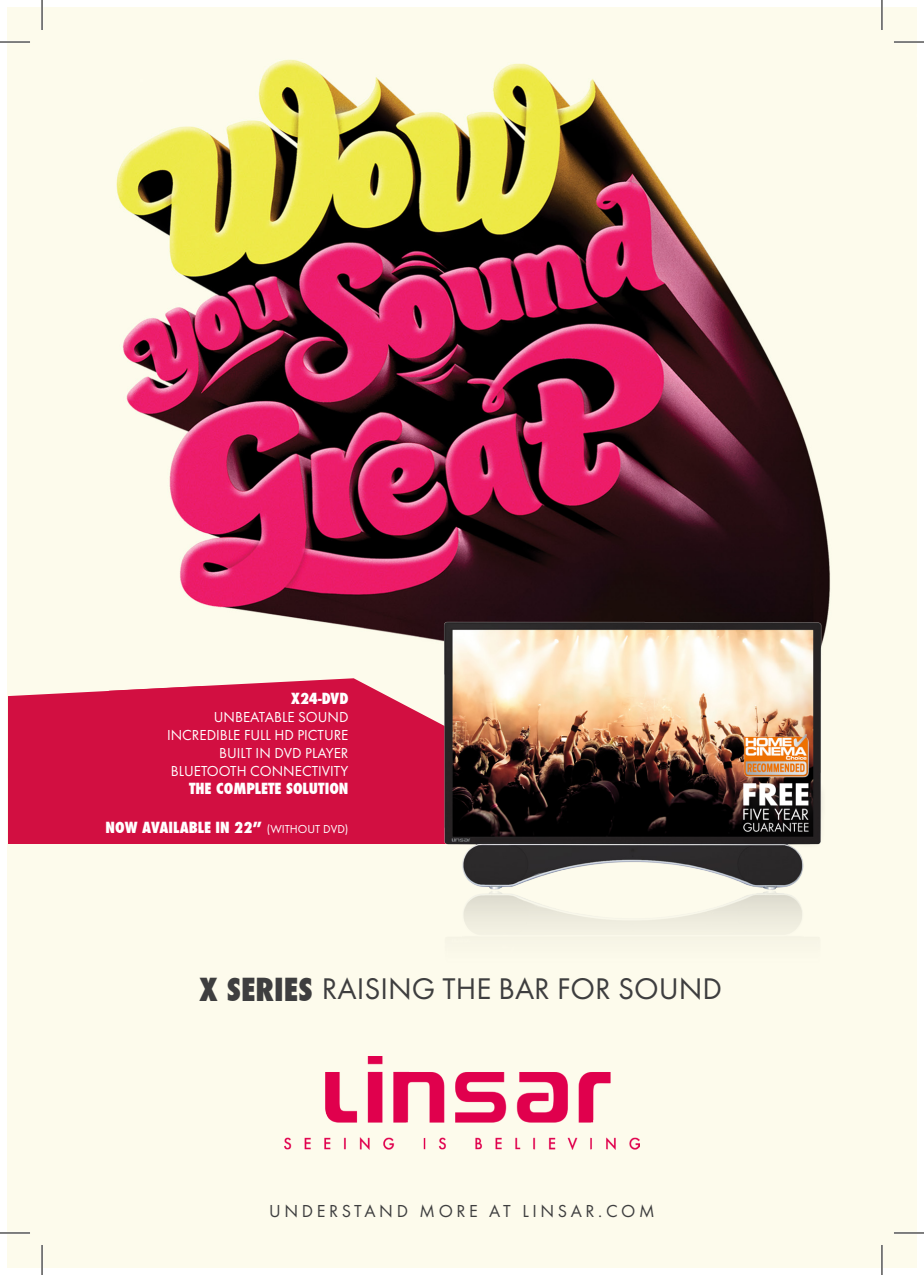
<style>
.page{position:relative;width:924px;height:1275px;background:#fff}
.page>*{position:absolute;margin:0;border:0;box-sizing:border-box;transform-origin:0 0}
.t1{font:31px "Futura PT";color:#3e3e3f}
.t2{font:18px "Futura PT";letter-spacing:.2em;color:#3e3e3f}
.t3{font:15px "Futura PT";color:#fff}
.t4{font:800 condensed 15px "Futura";color:#fff}
.s1{font-family:"Futura PT";font-weight:400;font-stretch:normal;font-size:12px}
.s2{font-family:"Futura";font-weight:800;font-stretch:condensed}
</style>
<div class="page">
<img style="left:8px;top:8px;width:907px;height:1259px">
<img style="left:285px;top:1056px;width:353px;height:93px">
<div style="left:8px;top:744px;width:472px;height:100px;background:#d20f41"></div>
<svg style="left:8px;top:678px;width:425px;height:66px;background:#e36d85"></svg>
<div style="left:8px;top:686px;width:319px;height:58px;background:#d20f41"></div>
<img style="left:433px;top:613px;width:395px;height:269px">
<img style="left:433px;top:882px;width:395px;height:93px">
<div style="left:740px;top:781px;width:86px;height:69px;background:#231f20;opacity:.8"></div>
<img style="left:726px;top:774px;width:99px;height:68px">
<img style="left:741px;top:732px;width:69px;height:48px">
<hr style="left:0;top:41px;width:30px;height:2px;background:#fff">
<hr style="left:893px;top:41px;width:30px;height:2px;background:#fff">
<hr style="left:0;top:1231px;width:30px;height:3px;background:#fff">
<hr style="left:893px;top:1231px;width:30px;height:3px;background:#fff">
<hr style="left:41px;top:0;width:2px;height:30px;background:#fff">
<hr style="left:41px;top:1245px;width:2px;height:30px;background:#fff">
<hr style="left:880px;top:0;width:2px;height:30px;background:#fff">
<hr style="left:880px;top:1245px;width:2px;height:30px;background:#fff">
<hr style="left:0;top:42px;width:30px;height:1px;background:#000">
<hr style="left:893px;top:42px;width:30px;height:1px;background:#000">
<hr style="left:0;top:1232px;width:30px;height:1px;background:#000">
<hr style="left:893px;top:1232px;width:30px;height:1px;background:#000">
<hr style="left:42px;top:0;width:1px;height:30px;background:#000">
<hr style="left:42px;top:1245px;width:1px;height:30px;background:#000">
<hr style="left:881px;top:0;width:1px;height:30px;background:#000">
<hr style="left:881px;top:1245px;width:1px;height:30px;background:#000">
<p class="t4" style="left:291px;top:688px;width:59px">X24-DVD</p>
<p class="t3" style="left:214px;top:708px;width:136px">UNBEATABLE SOUND</p>
<p class="t3" style="left:167px;top:726px;width:183px">INCREDIBLE FULL HD PICTURE</p>
<p class="t3" style="left:219px;top:744px;width:131px">BUILT IN DVD PLAYER</p>
<p class="t3" style="left:171px;top:762px;width:179px">BLUETOOTH CONNECTIVITY</p>
<p class="t4" style="left:189px;top:778px;width:161px">THE COMPLETE SOLUTION</p>
<p class="t4" style="left:106px;top:817px;width:244px">NOW AVAILABLE IN 22” <span class="s1">(WITHOUT DVD)</span></p>
<p class="t1" style="left:199px;top:970px;width:524px"><span class="s2">X SERIES</span> RAISING THE BAR FOR SOUND</p>
<p class="t2" style="left:269px;top:1200px;width:387px">UNDERSTAND MORE AT LINSAR.COM</p>
</div>
